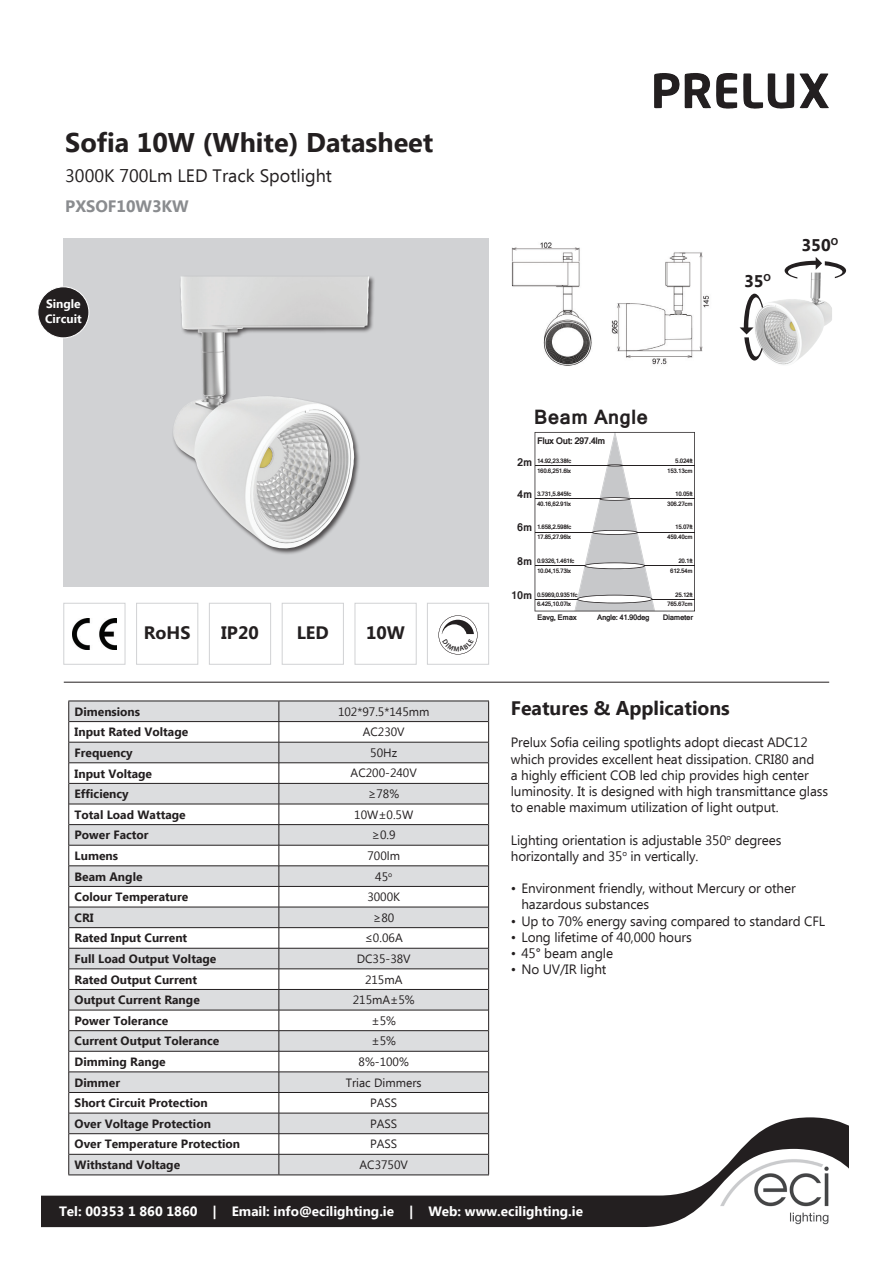
<style>
.page{position:relative;width:893px;height:1263px;background:#fff}
.page>*{position:absolute;margin:0;border:0;box-sizing:border-box;transform-origin:0 0}
.t1{font:700 27px "Ebrima";color:#231f20}
.t2{font:700 19.5px "Ebrima";color:#231f20}
.t3{font:700 19.5px "Kartika";color:#231f20}
.t4{font:18px "Ebrima";color:#231f20}
.t5{font:700 18px "Ebrima";color:#231f20}
.t6{font:700 16.8px "Ebrima";color:#231f20}
.t7{font:700 16.5px "Ebrima";color:#8a8c8f}
.t8{font:13.5px/16.2px "Ebrima";letter-spacing:-.01em;color:#231f20}
.t9{font:700 13.5px "Ebrima";color:#fff}
.t10{font:700 12px "Ebrima";color:#231f20}
.t11{font:12px "Ebrima";color:#231f20}
.t12{font:700 12px/14.4px "Ebrima";color:#fff}
.t13{font:700 10.5px "Kartika";color:#231f20}
.t14{font:700 9px "Kartika";letter-spacing:-.05em;color:#231f20}
.t15{font:700 7.5px "Kartika";letter-spacing:-.05em;color:#231f20}
.t16{font:700 6px "Kartika";letter-spacing:-.05em;color:#231f20}
</style>
<div class="page">
<img style="left:654px;top:73px;width:141px;height:36px">
<hr style="left:64px;top:682px;width:765px;height:1px;background:#231f20">
<div style="left:64px;top:238px;width:425px;height:349px;background:#d1d2d4"></div>
<div style="left:63px;top:603px;width:62px;height:62px;border:1px solid #d1d2d4"></div>
<div style="left:136px;top:603px;width:62px;height:62px;border:1px solid #d1d2d4"></div>
<div style="left:209px;top:603px;width:62px;height:62px;border:1px solid #d1d2d4"></div>
<div style="left:282px;top:603px;width:62px;height:62px;border:1px solid #d1d2d4"></div>
<div style="left:355px;top:603px;width:62px;height:62px;border:1px solid #d1d2d4"></div>
<img style="left:72px;top:618px;width:45px;height:31px">
<svg style="left:489px;top:1117px;width:360px;height:32px"></svg>
<svg style="left:41px;top:1149px;width:808px;height:79px"></svg>
<div style="left:55px;top:1201px;width:532px;height:22px;background:#231f20"></div>
<img style="left:719px;top:1158px;width:112px;height:68px">
<div style="left:38px;top:287px;width:51px;height:51px;background:#231f20;border-radius:50%"></div>
<div style="left:38px;top:287px;width:51px;height:51px;border:1px solid #fff;border-radius:50%"></div>
<div style="left:172px;top:275px;width:204px;height:280px;background:#231f20;opacity:.75"></div>
<img style="left:173px;top:276px;width:196px;height:273px">
<div style="left:427px;top:603px;width:62px;height:62px;border:1px solid #d1d2d4"></div>
<img style="left:511px;top:242px;width:198px;height:124px">
<svg style="left:785px;top:257px;width:61px;height:22px"></svg>
<img style="left:754px;top:273px;width:78px;height:92px">
<svg style="left:740px;top:294px;width:23px;height:67px"></svg>
<svg style="left:535px;top:432px;width:160px;height:179px"></svg>
<hr style="left:535px;top:465px;width:72px;height:1px;background:#231f20">
<hr style="left:622px;top:465px;width:72px;height:1px;background:#231f20">
<hr style="left:535px;top:499px;width:65px;height:1px;background:#231f20">
<hr style="left:630px;top:499px;width:64px;height:1px;background:#231f20">
<hr style="left:535px;top:532px;width:58px;height:1px;background:#231f20">
<hr style="left:637px;top:532px;width:57px;height:1px;background:#231f20">
<hr style="left:535px;top:565px;width:50px;height:1px;background:#231f20">
<hr style="left:644px;top:565px;width:50px;height:1px;background:#231f20">
<hr style="left:535px;top:599px;width:43px;height:1px;background:#231f20">
<hr style="left:652px;top:599px;width:42px;height:1px;background:#231f20">
<svg style="left:68px;top:701px;width:421px;height:473px"></svg>
<hr style="left:68px;top:1174px;width:211px;height:1px;background:#231f20">
<hr style="left:279px;top:1174px;width:210px;height:1px;background:#231f20">
<svg style="left:438px;top:615px;width:39px;height:39px"></svg>
<h1 class="t1" style="left:65px;top:123px;width:370px">Sofia 10W (White) Datasheet</h1>
<h3 class="t4" style="left:65px;top:163px;width:268px">3000K 700Lm LED Track Spotlight</h3>
<p class="t7" style="left:65px;top:194px;width:125px">PXSOF10W3KW</p>
<p class="t12" style="left:45px;top:297px;width:38px">Single<br>Circuit</p>
<h3 class="t5" style="left:144px;top:620px;width:48px">RoHS</h3>
<h3 class="t5" style="left:221px;top:620px;width:39px">IP20</h3>
<h3 class="t5" style="left:297px;top:620px;width:34px">LED</h3>
<h3 class="t5" style="left:366px;top:620px;width:40px">10W</h3>
<p class="t10" style="left:75px;top:702px;width:67px">Dimensions</p>
<p class="t11" style="left:338px;top:703px;width:93px">102*97.5*145mm</p>
<p class="t10" style="left:75px;top:723px;width:115px">Input Rated Voltage</p>
<p class="t11" style="left:363px;top:723px;width:44px">AC230V</p>
<p class="t10" style="left:75px;top:744px;width:60px">Frequency</p>
<p class="t11" style="left:370px;top:744px;width:28px">50Hz</p>
<p class="t10" style="left:75px;top:764px;width:79px">Input Voltage</p>
<p class="t11" style="left:351px;top:765px;width:68px">AC200-240V</p>
<p class="t10" style="left:75px;top:785px;width:56px">Efficiency</p>
<p class="t11" style="left:368px;top:785px;width:32px">≥78%</p>
<p class="t10" style="left:75px;top:805px;width:113px">Total Load Wattage</p>
<p class="t11" style="left:354px;top:806px;width:61px">10W±0.5W</p>
<p class="t10" style="left:75px;top:826px;width:76px">Power Factor</p>
<p class="t11" style="left:372px;top:826px;width:25px">≥0.9</p>
<p class="t10" style="left:75px;top:847px;width:45px">Lumens</p>
<p class="t11" style="left:367px;top:847px;width:34px">700lm</p>
<p class="t10" style="left:75px;top:867px;width:69px">Beam Angle</p>
<p class="t11" style="left:375px;top:868px;width:19px">45<sup>o</sup></p>
<p class="t10" style="left:75px;top:888px;width:115px">Colour Temperature</p>
<p class="t11" style="left:367px;top:888px;width:34px">3000K</p>
<p class="t10" style="left:75px;top:908px;width:21px">CRI</p>
<p class="t11" style="left:373px;top:909px;width:23px">≥80</p>
<p class="t10" style="left:75px;top:929px;width:114px">Rated Input Current</p>
<p class="t11" style="left:365px;top:929px;width:39px">≤0.06A</p>
<p class="t10" style="left:75px;top:950px;width:143px">Full Load Output Voltage</p>
<p class="t11" style="left:357px;top:950px;width:55px">DC35-38V</p>
<p class="t10" style="left:75px;top:970px;width:124px">Rated Output Current</p>
<p class="t11" style="left:365px;top:971px;width:39px">215mA</p>
<p class="t10" style="left:75px;top:991px;width:127px">Output Current Range</p>
<p class="t11" style="left:353px;top:991px;width:63px">215mA±5%</p>
<p class="t10" style="left:75px;top:1012px;width:95px">Power Tolerance</p>
<p class="t11" style="left:371px;top:1012px;width:26px">±5%</p>
<p class="t10" style="left:75px;top:1032px;width:146px">Current Output Tolerance</p>
<p class="t11" style="left:371px;top:1032px;width:26px">±5%</p>
<p class="t10" style="left:75px;top:1053px;width:93px">Dimming Range</p>
<p class="t11" style="left:359px;top:1053px;width:52px">8%-100%</p>
<p class="t10" style="left:75px;top:1073px;width:47px">Dimmer</p>
<p class="t11" style="left:346px;top:1074px;width:77px">Triac Dimmers</p>
<p class="t10" style="left:75px;top:1094px;width:135px">Short Circuit Protection</p>
<p class="t11" style="left:370px;top:1094px;width:29px">PASS</p>
<p class="t10" style="left:75px;top:1115px;width:138px">Over Voltage Protection</p>
<p class="t11" style="left:370px;top:1115px;width:29px">PASS</p>
<p class="t10" style="left:75px;top:1135px;width:167px">Over Temperature Protection</p>
<p class="t11" style="left:370px;top:1135px;width:29px">PASS</p>
<p class="t10" style="left:75px;top:1156px;width:107px">Withstand Voltage</p>
<p class="t11" style="left:359px;top:1156px;width:50px">AC3750V</p>
<h2 class="t3" style="left:534px;top:405px;width:116px">Beam Angle</h2>
<p class="t14" style="left:537px;top:435px;width:70px">Flux Out: 297.4lm</p>
<p class="t16" style="left:537px;top:457px;width:36px">14.92,23.38fc</p>
<p class="t16" style="left:675px;top:457px;width:19px">5.024ft</p>
<p class="t16" style="left:537px;top:490px;width:36px">3.731,5.845fc</p>
<p class="t16" style="left:675px;top:490px;width:19px">10.05ft</p>
<p class="t16" style="left:537px;top:523px;width:36px">1.658,2.598fc</p>
<p class="t16" style="left:675px;top:523px;width:19px">15.07ft</p>
<p class="t16" style="left:537px;top:557px;width:39px">0.9326,1.461fc</p>
<p class="t16" style="left:678px;top:557px;width:16px">20.1ft</p>
<p class="t16" style="left:537px;top:591px;width:42px">0.5969,0.9351fc</p>
<p class="t16" style="left:675px;top:591px;width:19px">25.12ft</p>
<p class="t13" style="left:517px;top:455px;width:17px">2m</p>
<p class="t13" style="left:517px;top:488px;width:17px">4m</p>
<p class="t13" style="left:517px;top:521px;width:17px">6m</p>
<p class="t13" style="left:517px;top:555px;width:17px">8m</p>
<p class="t13" style="left:511px;top:589px;width:23px">10m</p>
<p class="t16" style="left:537px;top:467px;width:36px">160.6,251.6lx</p>
<p class="t16" style="left:667px;top:467px;width:27px">153.13cm</p>
<p class="t16" style="left:537px;top:500px;width:36px">40.16,62.91lx</p>
<p class="t16" style="left:667px;top:500px;width:27px">306.27cm</p>
<p class="t16" style="left:537px;top:533px;width:36px">17.85,27.96lx</p>
<p class="t16" style="left:667px;top:533px;width:27px">459.40cm</p>
<p class="t16" style="left:537px;top:567px;width:36px">10.04,15.73lx</p>
<p class="t16" style="left:670px;top:567px;width:24px">612.54m</p>
<p class="t16" style="left:537px;top:600px;width:36px">6.425,10.07lx</p>
<p class="t16" style="left:667px;top:600px;width:27px">765.67cm</p>
<p class="t15" style="left:537px;top:613px;width:41px">Eavg, Emax</p>
<p class="t15" style="left:597px;top:613px;width:54px">Angle: 41.90deg</p>
<p class="t15" style="left:663px;top:613px;width:32px">Diameter</p>
<p class="t6" style="left:744px;top:268px;width:28px">35<sup>O</sup></p>
<p class="t6" style="left:802px;top:233px;width:38px">350<sup>O</sup></p>
<h2 class="t2" style="left:511px;top:694px;width:221px">Features &amp; Applications</h2>
<p class="t8" style="left:511px;top:735px;width:319px">Prelux Sofia ceiling spotlights adopt diecast ADC12 which provides excellent heat dissipation. CRI80 and<br>a highly efficient COB led chip provides high center luminosity. It is designed with high transmittance glass to enable maximum utilization of light output.</p>
<p class="t8" style="left:511px;top:833px;width:272px">Lighting orientation is adjustable 350<sup>o</sup> degrees horizontally and 35<sup>o</sup> in vertically.</p>
<p class="t8" style="left:521px;top:881px;width:276px;text-indent:-11px">• Environment friendly, without Mercury or other hazardous substances</p>
<p class="t8" style="left:511px;top:914px;width:316px">• Up to 70% energy saving compared to standard CFL</p>
<p class="t8" style="left:511px;top:930px;width:182px">• Long lifetime of 40,000 hours</p>
<p class="t8" style="left:511px;top:946px;width:104px">• 45° beam angle</p>
<p class="t8" style="left:511px;top:962px;width:97px">• No UV/IR light</p>
<p class="t9" style="left:59px;top:1201px;width:526px">Tel: 00353 1 860 1860 | Email: info@ecilighting.ie | Web: www.ecilighting.ie</p>
</div>
